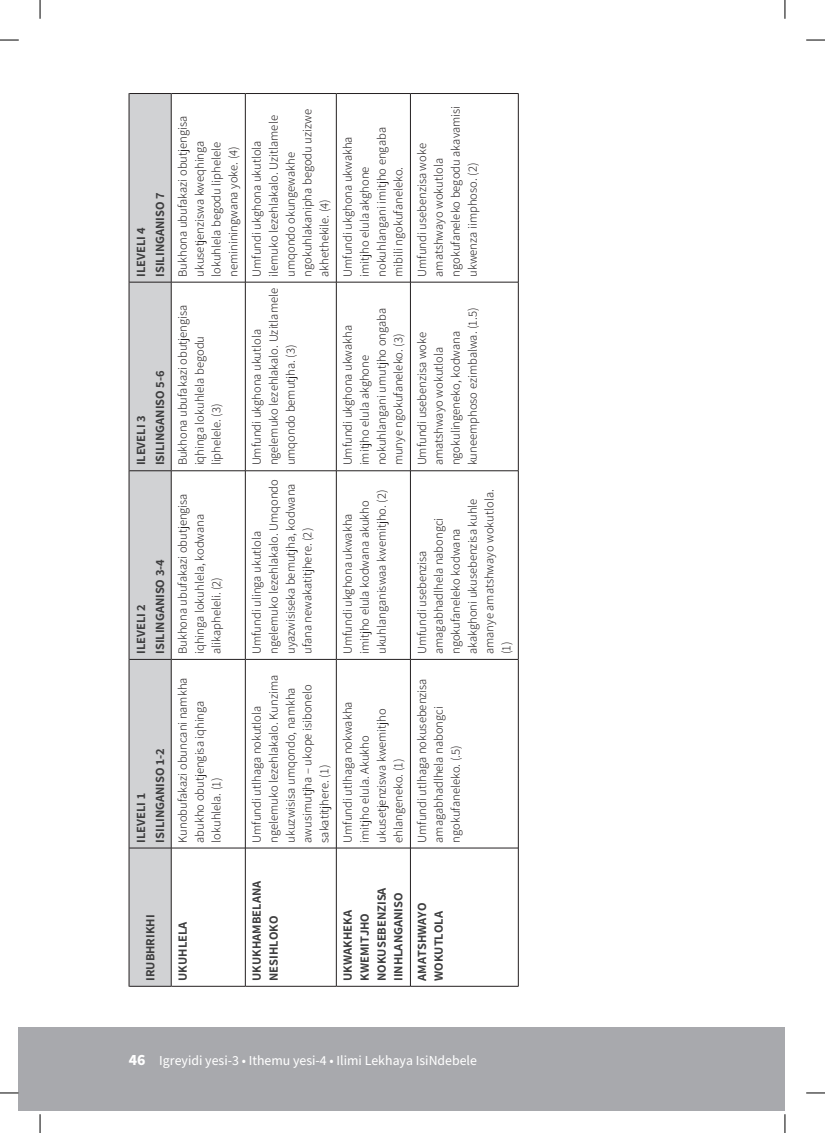
<style>
.page{position:relative;width:825px;height:1133px;background:#fff}
.page>*{position:absolute;margin:0;border:0;box-sizing:border-box;transform-origin:0 0}
.t1{font:500 13.75px "Assistant";color:#fff}
.t2{font:300 12.5px/16.9px "Assistant";color:#231f20}
.t3{font:700 12.5px/16.9px "Assistant";color:#3e3e3f}
.s1{font-family:"Noto Sans JP";font-weight:900}
</style>
<div class="page">
<div style="left:19px;top:1027px;width:765px;height:83px;background:#a8a9ad"></div>
<div style="left:130px;top:94px;width:41px;height:891px;background:#d1d2d4"></div>
<svg style="left:172px;top:94px;width:345px;height:891px"></svg>
<hr style="left:129px;top:847px;width:42px;height:1px;background:#231f20">
<hr style="left:129px;top:659px;width:42px;height:1px;background:#231f20">
<hr style="left:129px;top:470px;width:42px;height:1px;background:#231f20">
<hr style="left:129px;top:282px;width:42px;height:1px;background:#231f20">
<hr style="left:171px;top:847px;width:74px;height:1px;background:#231f20">
<hr style="left:171px;top:659px;width:74px;height:1px;background:#231f20">
<hr style="left:171px;top:470px;width:74px;height:1px;background:#231f20">
<hr style="left:171px;top:282px;width:74px;height:1px;background:#231f20">
<hr style="left:245px;top:848px;width:1px;height:138px;background:#231f20">
<hr style="left:245px;top:659px;width:1px;height:189px;background:#231f20">
<hr style="left:245px;top:847px;width:91px;height:1px;background:#231f20">
<hr style="left:245px;top:471px;width:1px;height:188px;background:#231f20">
<hr style="left:245px;top:659px;width:91px;height:1px;background:#231f20">
<hr style="left:245px;top:282px;width:1px;height:189px;background:#231f20">
<hr style="left:245px;top:470px;width:91px;height:1px;background:#231f20">
<hr style="left:245px;top:93px;width:1px;height:189px;background:#231f20">
<hr style="left:245px;top:282px;width:91px;height:1px;background:#231f20">
<hr style="left:336px;top:848px;width:1px;height:138px;background:#231f20">
<hr style="left:336px;top:659px;width:1px;height:189px;background:#231f20">
<hr style="left:336px;top:847px;width:74px;height:1px;background:#231f20">
<hr style="left:336px;top:471px;width:1px;height:188px;background:#231f20">
<hr style="left:336px;top:659px;width:74px;height:1px;background:#231f20">
<hr style="left:336px;top:282px;width:1px;height:189px;background:#231f20">
<hr style="left:336px;top:470px;width:74px;height:1px;background:#231f20">
<hr style="left:336px;top:93px;width:1px;height:189px;background:#231f20">
<hr style="left:336px;top:282px;width:74px;height:1px;background:#231f20">
<hr style="left:410px;top:848px;width:1px;height:138px;background:#231f20">
<hr style="left:410px;top:659px;width:1px;height:189px;background:#231f20">
<hr style="left:410px;top:847px;width:107px;height:1px;background:#231f20">
<hr style="left:410px;top:471px;width:1px;height:188px;background:#231f20">
<hr style="left:410px;top:659px;width:107px;height:1px;background:#231f20">
<hr style="left:410px;top:282px;width:1px;height:189px;background:#231f20">
<hr style="left:410px;top:470px;width:107px;height:1px;background:#231f20">
<hr style="left:410px;top:93px;width:1px;height:189px;background:#231f20">
<hr style="left:410px;top:282px;width:107px;height:1px;background:#231f20">
<hr style="left:171px;top:985px;width:74px;height:1px;background:#231f20">
<hr style="left:171px;top:93px;width:74px;height:1px;background:#231f20">
<hr style="left:245px;top:985px;width:91px;height:1px;background:#231f20">
<hr style="left:245px;top:93px;width:91px;height:1px;background:#231f20">
<hr style="left:336px;top:985px;width:74px;height:1px;background:#231f20">
<hr style="left:336px;top:93px;width:74px;height:1px;background:#231f20">
<hr style="left:410px;top:985px;width:107px;height:1px;background:#231f20">
<hr style="left:410px;top:93px;width:107px;height:1px;background:#231f20">
<hr style="left:517px;top:848px;width:1px;height:138px;background:#231f20">
<hr style="left:517px;top:659px;width:1px;height:189px;background:#231f20">
<hr style="left:517px;top:471px;width:1px;height:188px;background:#231f20">
<hr style="left:517px;top:282px;width:1px;height:189px;background:#231f20">
<hr style="left:517px;top:93px;width:1px;height:189px;background:#231f20">
<hr style="left:129px;top:848px;width:1px;height:138px;background:#231f20">
<hr style="left:129px;top:985px;width:42px;height:1px;background:#231f20">
<hr style="left:129px;top:659px;width:1px;height:189px;background:#231f20">
<hr style="left:129px;top:471px;width:1px;height:188px;background:#231f20">
<hr style="left:129px;top:282px;width:1px;height:189px;background:#231f20">
<hr style="left:129px;top:93px;width:1px;height:189px;background:#231f20">
<hr style="left:129px;top:93px;width:42px;height:1px;background:#231f20">
<hr style="left:171px;top:848px;width:1px;height:138px;background:#231f20">
<hr style="left:171px;top:659px;width:1px;height:189px;background:#231f20">
<hr style="left:171px;top:471px;width:1px;height:188px;background:#231f20">
<hr style="left:171px;top:282px;width:1px;height:189px;background:#231f20">
<hr style="left:171px;top:93px;width:1px;height:189px;background:#231f20">
<svg style="left:0;top:39px;width:19px;height:2px"></svg>
<svg style="left:806px;top:39px;width:18px;height:2px"></svg>
<svg style="left:0;top:1092px;width:19px;height:1px"></svg>
<svg style="left:806px;top:1092px;width:18px;height:1px"></svg>
<svg style="left:39px;top:0;width:2px;height:19px"></svg>
<svg style="left:39px;top:1114px;width:2px;height:18px"></svg>
<svg style="left:784px;top:0;width:1px;height:19px"></svg>
<svg style="left:784px;top:1114px;width:1px;height:18px"></svg>
<p class="t3" style="left:131px;top:277px;width:86px;line-height:18.8px;rotate:-90deg">ILEVELI 4<br>ISILINGANISO 7</p>
<p class="t3" style="left:131px;top:465px;width:96px;line-height:18.8px;rotate:-90deg">ILEVELI 3<br>ISILINGANISO 5-6</p>
<p class="t3" style="left:131px;top:654px;width:96px;line-height:18.8px;rotate:-90deg">ILEVELI 2<br>ISILINGANISO 3-4</p>
<p class="t3" style="left:131px;top:842px;width:96px;line-height:18.8px;rotate:-90deg">ILEVELI 1<br>ISILINGANISO 1-2</p>
<p class="t2" style="left:173px;top:277px;width:162px;rotate:-90deg">Bukhona ubufakazi obutjengisa ukusetjenziswa kweqhinga lokuhlela begodu liphelele nemininingwana yoke. (4)</p>
<p class="t2" style="left:173px;top:465px;width:162px;rotate:-90deg">Bukhona ubufakazi obutjengisa iqhinga lokuhlela begodu liphelele. (3)</p>
<p class="t2" style="left:173px;top:654px;width:162px;rotate:-90deg">Bukhona ubufakazi obutjengisa iqhinga lokuhlela, kodwana alikapheleli. (2)</p>
<p class="t2" style="left:173px;top:842px;width:166px;rotate:-90deg">Kunobufakazi obuncani namkha abukho obutjengisa iqhinga lokuhlela. (1)</p>
<p class="t2" style="left:247px;top:277px;width:169px;rotate:-90deg">Umfundi ukghona ukutlola ilemuko lezehlakalo. Uzitlamele umqondo okungewakhe ngokuhlakanipha begodu uzizwe akhethekile. (4)</p>
<p class="t2" style="left:247px;top:465px;width:179px;rotate:-90deg">Umfundi ukghona ukutlola ngelemuko lezehlakalo. Uzitlamele umqondo bemutjha. (3)</p>
<p class="t2" style="left:247px;top:654px;width:176px;rotate:-90deg">Umfundi ulinga ukutlola ngelemuko lezehlakalo. Umqondo uyazwisiseka bemutjha, kodwana ufana newakatitjhere. (2)</p>
<p class="t2" style="left:247px;top:842px;width:169px;rotate:-90deg">Umfundi utlhaga nokutlola ngelemuko lezehlakalo. Kunzima ukuzwisisa umqondo, namkha awusimutjha – ukope isibonelo sakatitjhere. (1)</p>
<p class="t2" style="left:338px;top:277px;width:151px;rotate:-90deg">Umfundi ukghona ukwakha imitjho elula akghone nokuhlangani imitjho engaba mibili ngokufaneleko.</p>
<p class="t2" style="left:412px;top:277px;width:173px;rotate:-90deg">Umfundi usebenzisa woke amatshwayo wokutlola ngokufaneleko begodu akavamisi ukwenza iimphoso. (2)</p>
<p class="t2" style="left:338px;top:465px;width:159px;rotate:-90deg">Umfundi ukghona ukwakha imitjho elula akghone nokuhlangani umutjho ongaba munye ngokufaneleko. (3)</p>
<p class="t2" style="left:338px;top:654px;width:166px;rotate:-90deg">Umfundi ukghona ukwakha imitjho elula kodwana akukho ukuhlanganiswaa kwemitjho. (2)</p>
<p class="t2" style="left:338px;top:842px;width:142px;rotate:-90deg">Umfundi utlhaga nokwakha imitjho elula. Akukho ukusetjenziswa kwemitjho ehlangeneko. (1)</p>
<p class="t2" style="left:412px;top:465px;width:159px;rotate:-90deg">Umfundi usebenzisa woke amatshwayo wokutlola ngokulingeneko, kodwana kuneemphoso ezimbalwa. (1.5)</p>
<p class="t2" style="left:412px;top:654px;width:166px;rotate:-90deg">Umfundi usebenzisa amagabhadlhela nabongci ngokufaneleko kodwana akakghoni ukusebenzisa kuhle amanye amatshwayo wokutlola. (1)</p>
<p class="t2" style="left:412px;top:842px;width:166px;rotate:-90deg">Umfundi utlhaga nokusebenzisa amagabhadlhela nabongci ngokufaneleko. (.5)</p>
<p class="t3" style="left:141px;top:980px;width:68px;rotate:-90deg">IRUBHRIKHI</p>
<p class="t3" style="left:174px;top:980px;width:61px;rotate:-90deg">UKUHLELA</p>
<p class="t3" style="left:248px;top:980px;width:102px;rotate:-90deg">UKUKHAMBELANA<br>NESIHLOKO</p>
<p class="t3" style="left:338px;top:980px;width:95px;rotate:-90deg">UKWAKHEKA<br>KWEMITJHO<br>NOKUSEBENZISA<br>IINHLANGANISO</p>
<p class="t3" style="left:413px;top:980px;width:80px;rotate:-90deg">AMATSHWAYO<br>WOKUTLOLA</p>
<p class="t1" style="left:129px;top:1050px;width:349px"><span class="s1">46</span> Igreyidi yesi-3 • Ithemu yesi-4 • Ilimi Lekhaya IsiNdebele</p>
</div>
